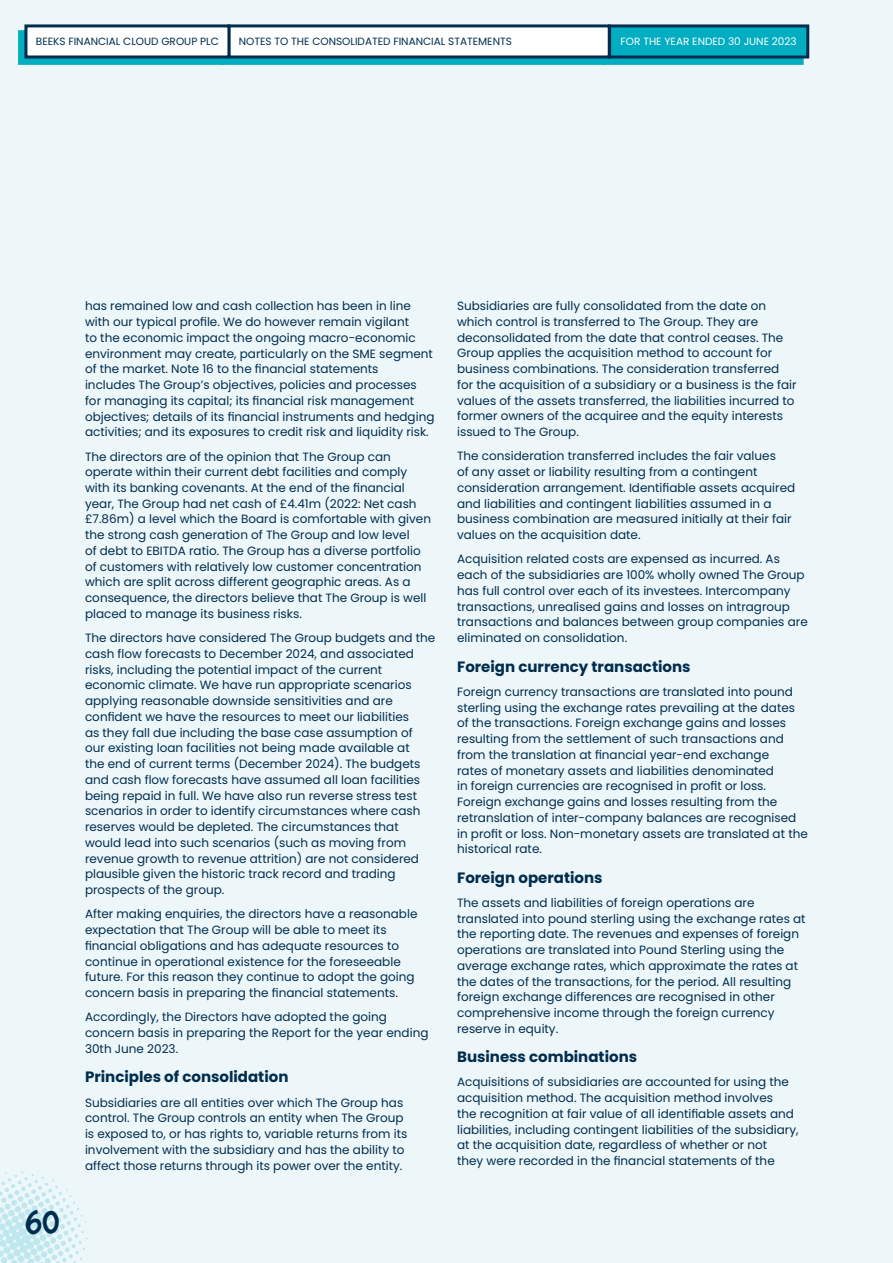
<style>
.page{position:relative;width:893px;height:1263px;background:#edf6f9}
.page>*{position:absolute;margin:0;border:0;box-sizing:border-box;transform-origin:0 0}
.t1{font:36px "Astounder Squared LCBB";color:#002d4e}
.t2{font:700 15px "Poppins";color:#002d4e}
.t3{font:12px/15.8px "Poppins";color:#002d4e}
.t4{font:10.5px "Poppins";color:#002d4e}
.t5{font:10.5px "Poppins";color:#fff}
</style>
<div class="page">
<svg style="left:605px;top:58px;width:198px;height:7px"></svg>
<div style="left:610px;top:26px;width:198px;height:31px;background:#00adc1"></div>
<div style="left:608px;top:24px;width:201px;height:34px;border:3px solid #002d4e"></div>
<svg style="left:224px;top:58px;width:381px;height:7px;background:#04a5b9"></svg>
<div style="left:229px;top:26px;width:380px;height:31px;background:#fff"></div>
<div style="left:227px;top:24px;width:384px;height:34px;border:3px solid #002d4e"></div>
<div style="left:18px;top:30px;width:206px;height:35px;background:#00adc1"></div>
<div style="left:26px;top:26px;width:203px;height:31px;background:#fff"></div>
<div style="left:24px;top:24px;width:206px;height:34px;border:3px solid #002d4e"></div>
<svg style="left:0;top:1169px;width:90px;height:94px"></svg>
<p class="t4" style="left:36px;top:36px;width:184px">BEEKS FINANCIAL CLOUD GROUP PLC</p>
<p class="t4" style="left:239px;top:36px;width:275px">NOTES TO THE CONSOLIDATED FINANCIAL STATEMENTS</p>
<p class="t5" style="left:621px;top:36px;width:178px">FOR THE YEAR ENDED 30 JUNE 2023</p>
<h1 class="t1" style="left:25px;top:1202px;width:36px">60</h1>
<p class="t3" style="left:85px;top:298px;width:351px">has remained low and cash collection has been in line with our typical profile. We do however remain vigilant<br>to the economic impact the ongoing macro-economic environment may create, particularly on the SME segment of the market. Note 16 to the financial statements<br>includes The Group’s objectives, policies and processes for managing its capital; its financial risk management objectives; details of its financial instruments and hedging activities; and its exposures to credit risk and liquidity risk.</p>
<p class="t3" style="left:85px;top:448px;width:348px">The directors are of the opinion that The Group can operate within their current debt facilities and comply with its banking covenants. At the end of the financial year, The Group had net cash of £4.41m (2022: Net cash £7.86m) a level which the Board is comfortable with given the strong cash generation of The Group and low level<br>of debt to EBITDA ratio. The Group has a diverse portfolio of customers with relatively low customer concentration which are split across different geographic areas. As a consequence, the directors believe that The Group is well placed to manage its business risks.</p>
<p class="t3" style="left:85px;top:630px;width:352px">The directors have considered The Group budgets and the cash flow forecasts to December 2024, and associated risks, including the potential impact of the current economic climate. We have run appropriate scenarios applying reasonable downside sensitivities and are confident we have the resources to meet our liabilities<br>as they fall due including the base case assumption of our existing loan facilities not being made available at<br>the end of current terms (December 2024). The budgets and cash flow forecasts have assumed all loan facilities being repaid in full. We have also run reverse stress test scenarios in order to identify circumstances where cash reserves would be depleted. The circumstances that would lead into such scenarios (such as moving from revenue growth to revenue attrition) are not considered plausible given the historic track record and trading prospects of the group.</p>
<p class="t3" style="left:85px;top:906px;width:334px">After making enquiries, the directors have a reasonable expectation that The Group will be able to meet its financial obligations and has adequate resources to continue in operational existence for the foreseeable future. For this reason they continue to adopt the going concern basis in preparing the financial statements.</p>
<p class="t3" style="left:85px;top:1009px;width:345px">Accordingly, the Directors have adopted the going concern basis in preparing the Report for the year ending<br>30th June 2023.</p>
<p class="t2" style="left:85px;top:1068px;width:205px">Principles of consolidation</p>
<p class="t3" style="left:85px;top:1094px;width:324px">Subsidiaries are all entities over which The Group has control. The Group controls an entity when The Group is exposed to, or has rights to, variable returns from its involvement with the subsidiary and has the ability to affect those returns through its power over the entity.</p>
<p class="t3" style="left:457px;top:298px;width:341px">Subsidiaries are fully consolidated from the date on which control is transferred to The Group. They are deconsolidated from the date that control ceases. The Group applies the acquisition method to account for business combinations. The consideration transferred for the acquisition of a subsidiary or a business is the fair values of the assets transferred, the liabilities incurred to former owners of the acquiree and the equity interests issued to The Group.</p>
<p class="t3" style="left:457px;top:448px;width:340px">The consideration transferred includes the fair values<br>of any asset or liability resulting from a contingent consideration arrangement. Identifiable assets acquired and liabilities and contingent liabilities assumed in a business combination are measured initially at their fair values on the acquisition date.</p>
<p class="t3" style="left:457px;top:551px;width:352px">Acquisition related costs are expensed as incurred. As each of the subsidiaries are 100% wholly owned The Group has full control over each of its investees. Intercompany transactions, unrealised gains and losses on intragroup transactions and balances between group companies are eliminated on consolidation.</p>
<p class="t2" style="left:457px;top:658px;width:235px">Foreign currency transactions</p>
<p class="t3" style="left:457px;top:684px;width:352px">Foreign currency transactions are translated into pound sterling using the exchange rates prevailing at the dates of the transactions. Foreign exchange gains and losses resulting from the settlement of such transactions and from the translation at financial year-end exchange<br>rates of monetary assets and liabilities denominated<br>in foreign currencies are recognised in profit or loss.<br>Foreign exchange gains and losses resulting from the retranslation of inter-company balances are recognised in profit or loss. Non-monetary assets are translated at the historical rate.</p>
<p class="t2" style="left:457px;top:869px;width:147px">Foreign operations</p>
<p class="t3" style="left:457px;top:895px;width:350px">The assets and liabilities of foreign operations are translated into pound sterling using the exchange rates at the reporting date. The revenues and expenses of foreign operations are translated into Pound Sterling using the average exchange rates, which approximate the rates at the dates of the transactions, for the period. All resulting foreign exchange differences are recognised in other comprehensive income through the foreign currency reserve in equity.</p>
<p class="t2" style="left:457px;top:1048px;width:182px">Business combinations</p>
<p class="t3" style="left:457px;top:1074px;width:343px">Acquisitions of subsidiaries are accounted for using the acquisition method. The acquisition method involves<br>the recognition at fair value of all identifiable assets and liabilities, including contingent liabilities of the subsidiary, at the acquisition date, regardless of whether or not<br>they were recorded in the financial statements of the</p>
</div>
